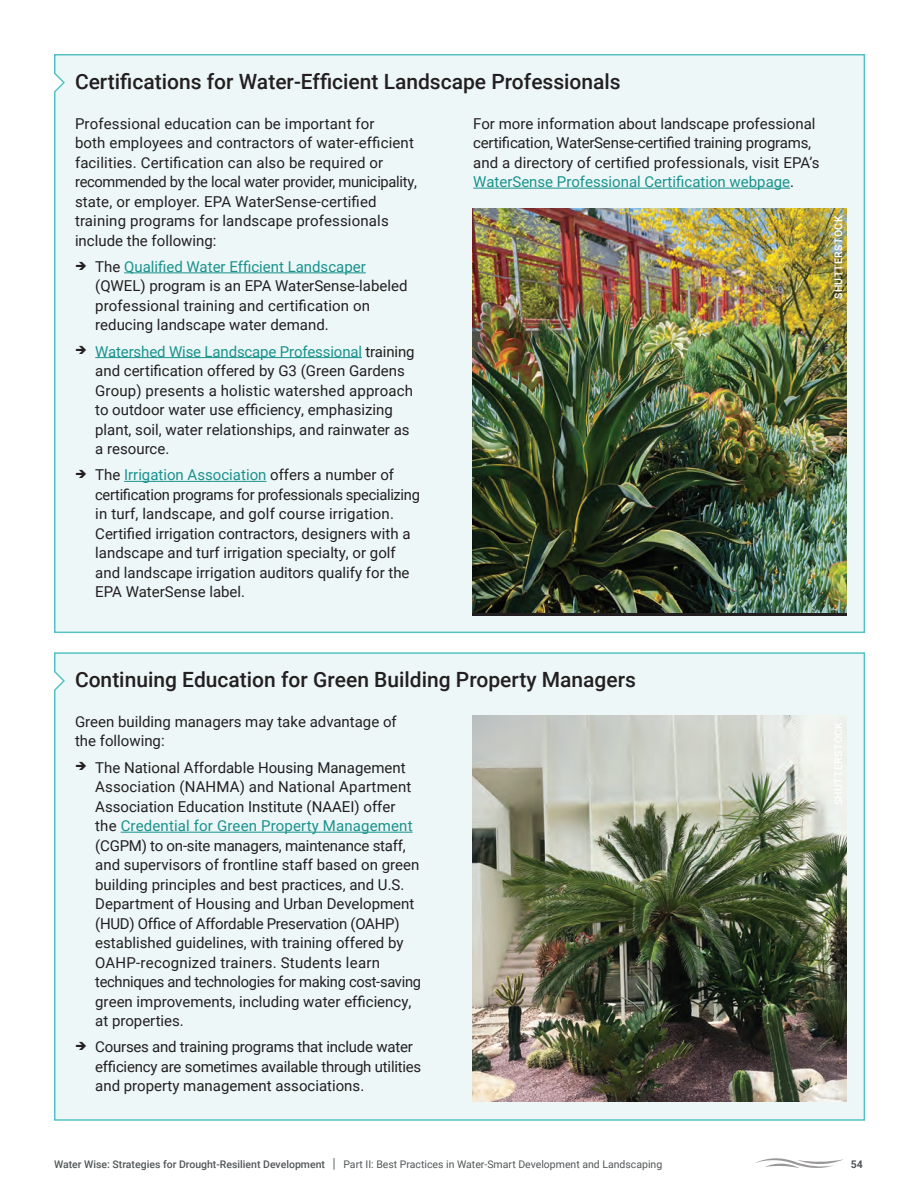
<style>
.page{position:relative;width:918px;height:1188px;background:#fff}
.page>*{position:absolute;margin:0;border:0;box-sizing:border-box;transform-origin:0 0}
.t1{font:500 21px "Roboto";color:#231f20}
.t2{font:15px/19.5px "Roboto";color:#231f20}
.t3{font:10.5px "Roboto";color:#525758}
.t4{font:500 10.5px "Roboto";letter-spacing:.035em;color:#fff}
.t5{font:700 10.5px "Roboto";color:#525758}
.s1{color:#19928d}
.s2{font-weight:500}
.s3{font-weight:500;font-size:13.65px}
</style>
<div class="page">
<div style="left:54px;top:54px;width:812px;height:580px;background:#edf7f7"></div>
<div style="left:54px;top:652px;width:812px;height:469px;background:#edf7f7"></div>
<hr style="left:124px;top:273px;width:242px;height:1px;background:#19928d">
<hr style="left:95px;top:357px;width:267px;height:1px;background:#19928d">
<hr style="left:124px;top:481px;width:142px;height:1px;background:#19928d">
<hr style="left:121px;top:832px;width:292px;height:1px;background:#19928d">
<hr style="left:473px;top:188px;width:317px;height:1px;background:#19928d">
<img style="left:472px;top:209px;width:375px;height:403px">
<img style="left:472px;top:715px;width:375px;height:387px">
<svg style="left:755px;top:1158px;width:88px;height:10px"></svg>
<svg style="left:76px;top:261px;width:10px;height:9px"></svg>
<svg style="left:76px;top:346px;width:10px;height:8px"></svg>
<svg style="left:76px;top:470px;width:10px;height:8px"></svg>
<svg style="left:76px;top:762px;width:10px;height:8px"></svg>
<svg style="left:76px;top:1042px;width:10px;height:8px"></svg>
<p class="t1" style="left:75px;top:67px;width:547px">Certifications for Water-Efficient Landscape Professionals</p>
<p class="t2" style="left:75px;top:113px;width:343px">Professional education can be important for<br>both employees and contractors of water-efficient facilities. Certification can also be required or recommended by the local water provider, municipality, state, or employer. EPA WaterSense-certified training programs for landscape professionals include the following:</p>
<p class="t2" style="left:95px;top:256px;width:314px">The <span class="s1">Qualified Water Efficient Landscaper </span>(QWEL) program is an EPA WaterSense-labeled professional training and certification on reducing landscape water demand.</p>
<p class="t2" style="left:95px;top:341px;width:321px"><span class="s1">Watershed Wise Landscape Professional</span> training and certification offered by G3 (Green Gardens Group) presents a holistic watershed approach to outdoor water use efficiency, emphasizing plant, soil, water relationships, and rainwater as a resource.</p>
<p class="t2" style="left:95px;top:465px;width:326px">The <span class="s1">Irrigation Association</span> offers a number of certification programs for professionals specializing in turf, landscape, and golf course irrigation.<br>Certified irrigation contractors, designers with a landscape and turf irrigation specialty, or golf and landscape irrigation auditors qualify for the EPA WaterSense label.</p>
<p class="t2" style="left:473px;top:113px;width:348px">For more information about landscape professional certification, WaterSense-certified training programs, and a directory of certified professionals, visit EPA’s <span class="s1">WaterSense Professional Certification webpage</span>.</p>
<p class="t4" style="left:831px;top:299px;width:85px;rotate:-90deg">SHUTTERSTOCK</p>
<p class="t1" style="left:75px;top:665px;width:562px">Continuing Education for Green Building Property Managers</p>
<p class="t2" style="left:75px;top:711px;width:323px">Green building managers may take advantage of the following:</p>
<p class="t2" style="left:95px;top:757px;width:327px">The National Affordable Housing Management Association (NAHMA) and National Apartment Association Education Institute (NAAEI) offer<br>the <span class="s1">Credential for Green Property Management </span>(CGPM) to on-site managers, maintenance staff, and supervisors of frontline staff based on green building principles and best practices, and U.S.<br>Department of Housing and Urban Development (HUD) Office of Affordable Preservation (OAHP) established guidelines, with training offered by OAHP-recognized trainers. Students learn techniques and technologies for making cost-saving green improvements, including water efficiency, at properties.</p>
<p class="t2" style="left:95px;top:1037px;width:328px">Courses and training programs that include water efficiency are sometimes available through utilities and property management associations.</p>
<p class="t3" style="left:54px;top:1156px;width:610px"><span class="s2">Water Wise: Strategies for Drought-Resilient Development</span> <span class="s3">|</span> Part II: Best Practices in Water-Smart Development and Landscaping</p>
<p class="t5" style="left:851px;top:1156px;width:14px">54</p>
</div>
